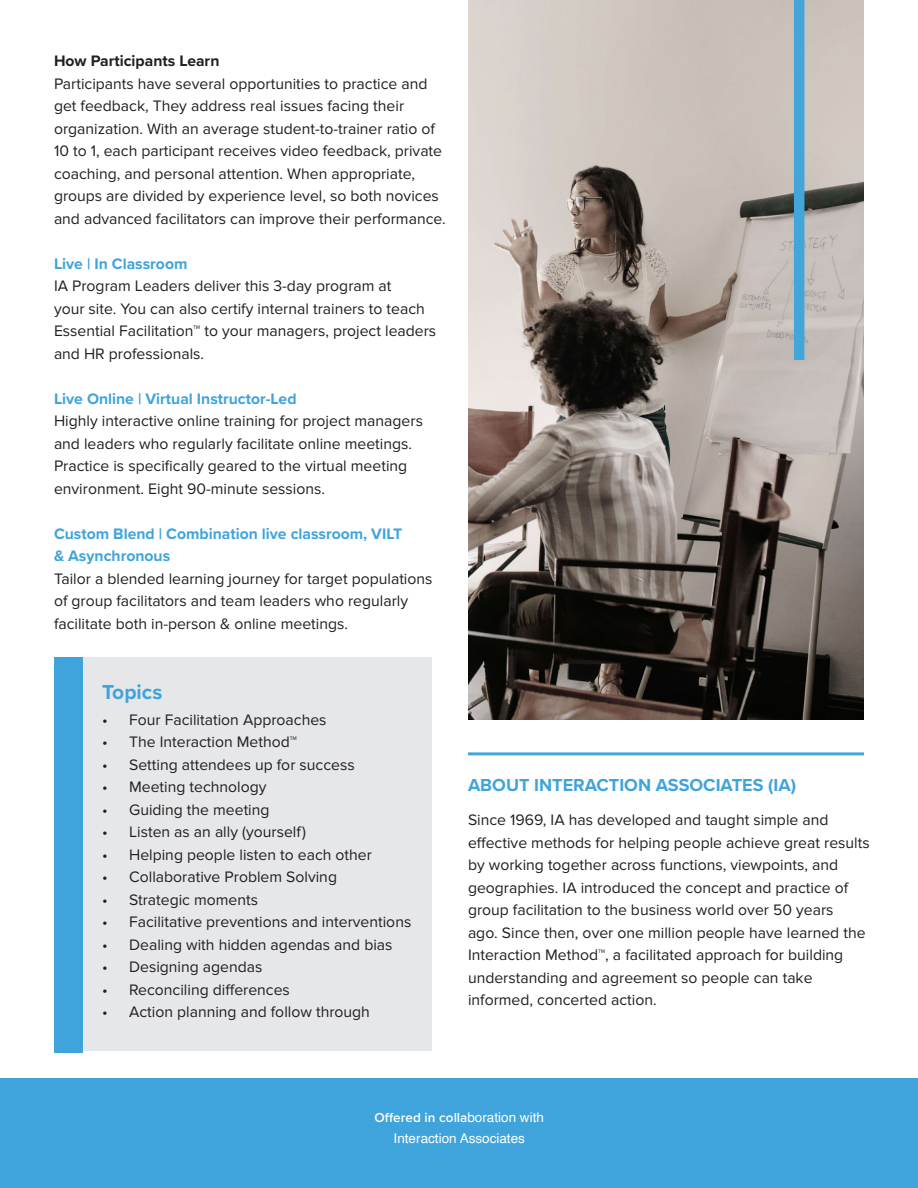
<style>
.page{position:relative;width:918px;height:1188px;background:#fff}
.page>*{position:absolute;margin:0;border:0;box-sizing:border-box;transform-origin:0 0}
.t1{font:700 21px "Proxima Nova";color:#3fa4dc}
.t2{font:700 18px "Proxima Nova";color:#3fa4dc}
.t3{font:15.75px/22.5px "Proxima Nova";color:#231f20}
.t4{font:700 15.75px/22.5px "Proxima Nova";color:#3fa4dc}
.t5{font:700 15.75px "Proxima Nova";color:#231f20}
.t6{font:600 13.5px "Proxima Nova";color:#fff}
.t7{font:13.5px "Helvetica";color:#fff}
.s1{font-family:"Helvetica";font-weight:400}
</style>
<div class="page">
<div style="left:0;top:1078px;width:918px;height:110px;background:#3fa4dc"></div>
<hr style="left:468px;top:752px;width:396px;height:3px;background:#42a6db">
<div style="left:83px;top:657px;width:349px;height:394px;background:#e6e7e9"></div>
<div style="left:54px;top:657px;width:29px;height:396px;background:#3fa4dc"></div>
<img style="left:468px;top:0;width:396px;height:720px">
<div style="left:794px;top:0;width:10px;height:360px;background:#42a6db"></div>
<p class="t5" style="left:54px;top:49px;width:167px">How Participants Learn</p>
<p class="t3" style="left:54px;top:73px;width:393px">Participants have several opportunities to practice and get feedback, They address real issues facing their organization. With an average student-to-trainer ratio of 10 to 1, each participant receives video feedback, private coaching, and personal attention. When appropriate, groups are divided by experience level, so both novices and advanced facilitators can improve their performance.</p>
<p class="t4" style="left:54px;top:252px;width:135px">Live | In Classroom</p>
<p class="t3" style="left:54px;top:275px;width:384px">IA Program Leaders deliver this 3-day program at<br>your site. You can also certify internal trainers to teach Essential Facilitation™ to your managers, project leaders and HR professionals.</p>
<p class="t4" style="left:54px;top:387px;width:244px">Live Online | Virtual Instructor-Led</p>
<p class="t3" style="left:54px;top:410px;width:370px">Highly interactive online training for project managers and leaders who regularly facilitate online meetings.<br>Practice is specifically geared to the virtual meeting environment. Eight 90-minute sessions.</p>
<p class="t4" style="left:54px;top:522px;width:350px">Custom Blend | Combination live classroom, VILT &amp; Asynchronous</p>
<p class="t3" style="left:54px;top:568px;width:380px">Tailor a blended learning journey for target populations of group facilitators and team leaders who regularly facilitate both in-person &amp; online meetings.</p>
<p class="t1" style="left:102px;top:676px;width:62px">Topics</p>
<p class="t3" style="left:102px;top:709px;width:226px">• Four Facilitation Approaches</p>
<p class="t3" style="left:102px;top:731px;width:196px">• The Interaction Method™</p>
<p class="t3" style="left:102px;top:754px;width:254px">• Setting attendees up for success</p>
<p class="t3" style="left:102px;top:776px;width:166px">• Meeting technology</p>
<p class="t3" style="left:102px;top:799px;width:169px">• Guiding the meeting</p>
<p class="t3" style="left:102px;top:821px;width:205px">• Listen as an ally (yourself)</p>
<p class="t3" style="left:102px;top:844px;width:271px">• Helping people listen to each other</p>
<p class="t3" style="left:102px;top:866px;width:236px">• Collaborative Problem Solving</p>
<p class="t3" style="left:102px;top:889px;width:157px">• Strategic moments</p>
<p class="t3" style="left:102px;top:911px;width:311px">• Facilitative preventions and interventions</p>
<p class="t3" style="left:102px;top:934px;width:292px">• Dealing with hidden agendas and bias</p>
<p class="t3" style="left:102px;top:956px;width:162px">• Designing agendas</p>
<p class="t3" style="left:102px;top:979px;width:189px">• Reconciling differences</p>
<p class="t3" style="left:102px;top:1001px;width:269px">• Action planning and follow through</p>
<p class="t2" style="left:468px;top:771px;width:330px">ABOUT INTERACTION ASSOCIATES (IA)</p>
<p class="t3" style="left:468px;top:809px;width:403px">Since 1969, IA has developed and taught simple and effective methods for helping people achieve great results by working together across functions, viewpoints, and geographies. IA introduced the concept and practice of group facilitation to the business world over 50 years<br>ago. Since then, over one million people have learned the Interaction Method™, a facilitated approach for building understanding and agreement so people can take informed, concerted action.</p>
<p class="t6" style="left:375px;top:1107px;width:171px">Offered in colla<span class="s1">boration with</span></p>
<p class="t7" style="left:394px;top:1133px;width:133px">Interaction Associates</p>
</div>
